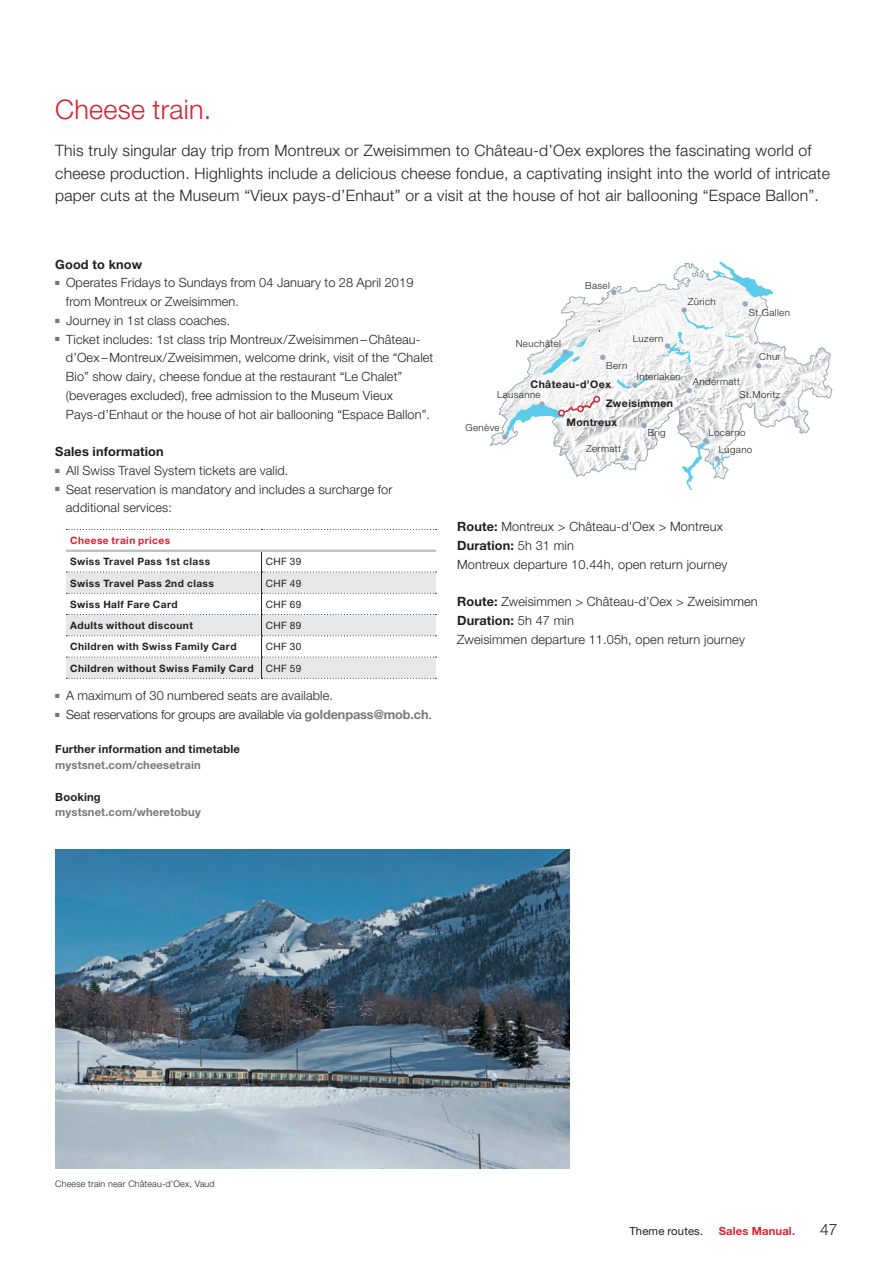
<style>
.page{position:relative;width:893px;height:1263px;background:#fff}
.page>*{position:absolute;margin:0;border:0;box-sizing:border-box;transform-origin:0 0}
.t1{font:300 27px "Helvetica Neue LT Pro";letter-spacing:.01em;color:#da202d}
.t2{font:300 15.75px/22.5px "Helvetica Neue LT Pro";letter-spacing:.015em;color:#231f20}
.t3{font:300 12.75px/18.8px "Helvetica Neue LT Pro";letter-spacing:.01em;color:#231f20}
.t4{font:300 12.75px "Helvetica Neue LT Pro";letter-spacing:-.01em;color:#231f20}
.t5{font:700 12.75px "Helvetica Neue LT Pro";letter-spacing:.01em;color:#231f20}
.t6{font:700 11.25px "Helvetica Neue LT Pro";letter-spacing:.01em;color:#76787b}
.t7{font:700 11.25px "Helvetica Neue LT Pro";letter-spacing:.015em;color:#231f20}
.t8{font:11.25px "Helvetica Neue LT Pro";letter-spacing:.015em;color:#231f20}
.t9{font:700 11.25px "Helvetica Neue LT Pro";letter-spacing:.015em;color:#da202d}
.t10{font:700 10.5px/18.9px "Helvetica Neue LT Pro";letter-spacing:.04em;color:#231f20}
.t11{font:700 10.2px/21.3px "Helvetica Neue LT Pro";letter-spacing:.045em;color:#231f20;text-align:right}
.t12{font:10.2px "Helvetica Neue LT Pro";letter-spacing:.03em;color:#231f20}
.t13{font:700 10.2px "Helvetica Neue LT Pro";letter-spacing:.045em;color:#da202d}
.t14{font:300 9.75px/17.4px "Helvetica Neue LT Pro";letter-spacing:.04em;color:#231f20}
.t15{font:300 9px "Helvetica Neue LT Pro";letter-spacing:.015em;color:#231f20}
.s1{font-weight:400}
.s2{font-weight:700;color:#76787b}
.s3{font-weight:700}
</style>
<div class="page">
<svg style="left:66px;top:549px;width:370px;height:1px"></svg>
<hr style="left:66px;top:550px;width:195px;height:2px;background:#bcbdc0">
<hr style="left:261px;top:550px;width:175px;height:2px;background:#bcbdc0">
<svg style="left:66px;top:529px;width:370px;height:1px"></svg>
<svg style="left:66px;top:552px;width:370px;height:127px"></svg>
<img style="left:55px;top:850px;width:515px;height:319px">
<svg style="left:490px;top:283px;width:342px;height:194px"></svg>
<svg style="left:623px;top:455px;width:6px;height:5px"></svg>
<svg style="left:781px;top:401px;width:5px;height:5px"></svg>
<svg style="left:543px;top:337px;width:45px;height:38px"></svg>
<svg style="left:682px;top:438px;width:48px;height:52px"></svg>
<svg style="left:617px;top:378px;width:31px;height:11px"></svg>
<svg style="left:665px;top:262px;width:108px;height:106px"></svg>
<svg style="left:641px;top:423px;width:6px;height:5px"></svg>
<svg style="left:600px;top:355px;width:5px;height:5px"></svg>
<svg style="left:611px;top:290px;width:5px;height:5px"></svg>
<svg style="left:686px;top:388px;width:6px;height:5px"></svg>
<svg style="left:502px;top:399px;width:95px;height:40px"></svg>
<svg style="left:558px;top:410px;width:7px;height:6px"></svg>
<svg style="left:577px;top:405px;width:7px;height:7px"></svg>
<svg style="left:593px;top:396px;width:7px;height:7px"></svg>
<h1 class="t1" style="left:55px;top:93px;width:158px">Cheese train.</h1>
<p class="t2" style="left:55px;top:139px;width:776px">This truly singular day trip from Montreux or Zweisimmen to Château-d’Oex explores the fascinating world of cheese production. Highlights include a delicious cheese fondue, a captivating insight into the world of intricate paper cuts at the Museum “Vieux pays-d’Enhaut” or a visit at the house of hot air ballooning “Espace Ballon”.</p>
<p class="t5" style="left:55px;top:256px;width:88px">Good to know</p>
<p class="t3" style="left:66px;top:273px;width:349px;text-indent:-11px"><sup>■</sup> Operates Fridays to Sundays from 04 January to 28 April 2019 from Montreux or Zweisimmen.</p>
<p class="t3" style="left:55px;top:311px;width:177px"><sup>■</sup> Journey in 1st class coaches.</p>
<p class="t3" style="left:66px;top:329px;width:369px;text-indent:-11px"><sup>■</sup> Ticket includes: 1st class trip Montreux/Zweisimmen – Château&shy;d’Oex – Montreux/Zweisimmen, welcome drink, visit of the “Chalet Bio” show dairy, cheese fondue at the restaurant “Le Chalet” (beverages excluded), free admission to the Museum Vieux Pays-d’Enhaut or the house of hot air ballooning “Espace Ballon”.</p>
<p class="t5" style="left:55px;top:444px;width:110px">Sales information</p>
<p class="t3" style="left:55px;top:461px;width:235px"><sup>■</sup> All Swiss Travel System tickets are valid.</p>
<p class="t3" style="left:66px;top:479px;width:328px;text-indent:-11px"><sup>■</sup> Seat reservation is mandatory and includes a surcharge for additional services:</p>
<p class="t13" style="left:70px;top:534px;width:102px">Cheese train prices</p>
<p class="t11" style="left:70px;top:551px;width:142px">Swiss Travel Pass 1st class</p>
<p class="t12" style="left:266px;top:555px;width:37px">CHF 39</p>
<p class="t11" style="left:70px;top:572px;width:145px">Swiss Travel Pass 2nd class</p>
<p class="t12" style="left:266px;top:577px;width:37px">CHF 49</p>
<p class="t11" style="left:70px;top:593px;width:109px">Swiss Half Fare Card</p>
<p class="t12" style="left:266px;top:598px;width:37px">CHF 69</p>
<p class="t11" style="left:70px;top:615px;width:124px">Adults without discount</p>
<p class="t12" style="left:266px;top:619px;width:37px">CHF 89</p>
<p class="t11" style="left:70px;top:636px;width:168px">Children with Swiss Family Card</p>
<p class="t11" style="left:70px;top:636px;width:233px"><span class="s1">CHF 30<br></span>Children without Swiss Family Card <span class="s1">CHF 59</span></p>
<p class="t3" style="left:55px;top:686px;width:279px"><sup>■</sup> A maximum of 30 numbered seats are available.</p>
<p class="t4" style="left:55px;top:706px;width:378px"><sup>■</sup> Seat reservations for groups are available via <span class="s2">goldenpass@mob.ch</span>.</p>
<p class="t7" style="left:55px;top:742px;width:186px">Further information and timetable</p>
<p class="t6" style="left:55px;top:758px;width:147px">mystsnet.com/cheesetrain</p>
<p class="t7" style="left:55px;top:789px;width:47px">Booking</p>
<p class="t6" style="left:55px;top:805px;width:147px">mystsnet.com/wheretobuy</p>
<p class="t14" style="left:585px;top:277px;width:26px">Basel</p>
<p class="t14" style="left:688px;top:293px;width:29px">Zürich</p>
<p class="t14" style="left:749px;top:303px;width:43px">St.Gallen</p>
<p class="t14" style="left:633px;top:330px;width:32px">Luzern</p>
<p class="t14" style="left:516px;top:335px;width:47px">Neuchâtel</p>
<p class="t10" style="left:606px;top:374px;width:69px;text-indent:-75px">Château-d’Oex<br>Zweisimmen</p>
<p class="t14" style="left:606px;top:357px;width:23px">Bern</p>
<p class="t14" style="left:637px;top:368px;width:45px">Interlaken</p>
<p class="t14" style="left:497px;top:386px;width:45px">Lausanne</p>
<p class="t14" style="left:466px;top:418px;width:36px">Genève</p>
<p class="t10" style="left:566px;top:413px;width:52px">Montreux</p>
<p class="t14" style="left:586px;top:440px;width:37px">Zermatt</p>
<p class="t14" style="left:648px;top:424px;width:19px">Brig</p>
<p class="t14" style="left:759px;top:348px;width:23px">Chur</p>
<p class="t14" style="left:740px;top:386px;width:42px">St.Moritz</p>
<p class="t14" style="left:693px;top:373px;width:49px">Andermatt</p>
<p class="t14" style="left:719px;top:423px;width:35px;text-indent:-10px">Locarno<br>Lugano</p>
<p class="t3" style="left:457px;top:517px;width:272px"><span class="s3">Route:</span> Montreux &gt; Château-d’Oex &gt; Montreux<br><span class="s3">Duration:</span> 5h 31 min<br>Montreux departure 10.44h, open return journey</p>
<p class="t3" style="left:457px;top:592px;width:302px"><span class="s3">Route:</span> Zweisimmen &gt; Château-d’Oex &gt; Zweisimmen<br><span class="s3">Duration:</span> 5h 47 min<br>Zweisimmen departure 11.05h, open return journey</p>
<p class="t15" style="left:55px;top:1178px;width:161px">Cheese train near Château-d’Oex, Vaud</p>
<p class="t8" style="left:629px;top:1224px;width:75px">Theme routes.</p>
<p class="t9" style="left:719px;top:1224px;width:78px">Sales Manual.</p>
<p class="t2" style="left:820px;top:1218px;width:19px">47</p>
</div>
